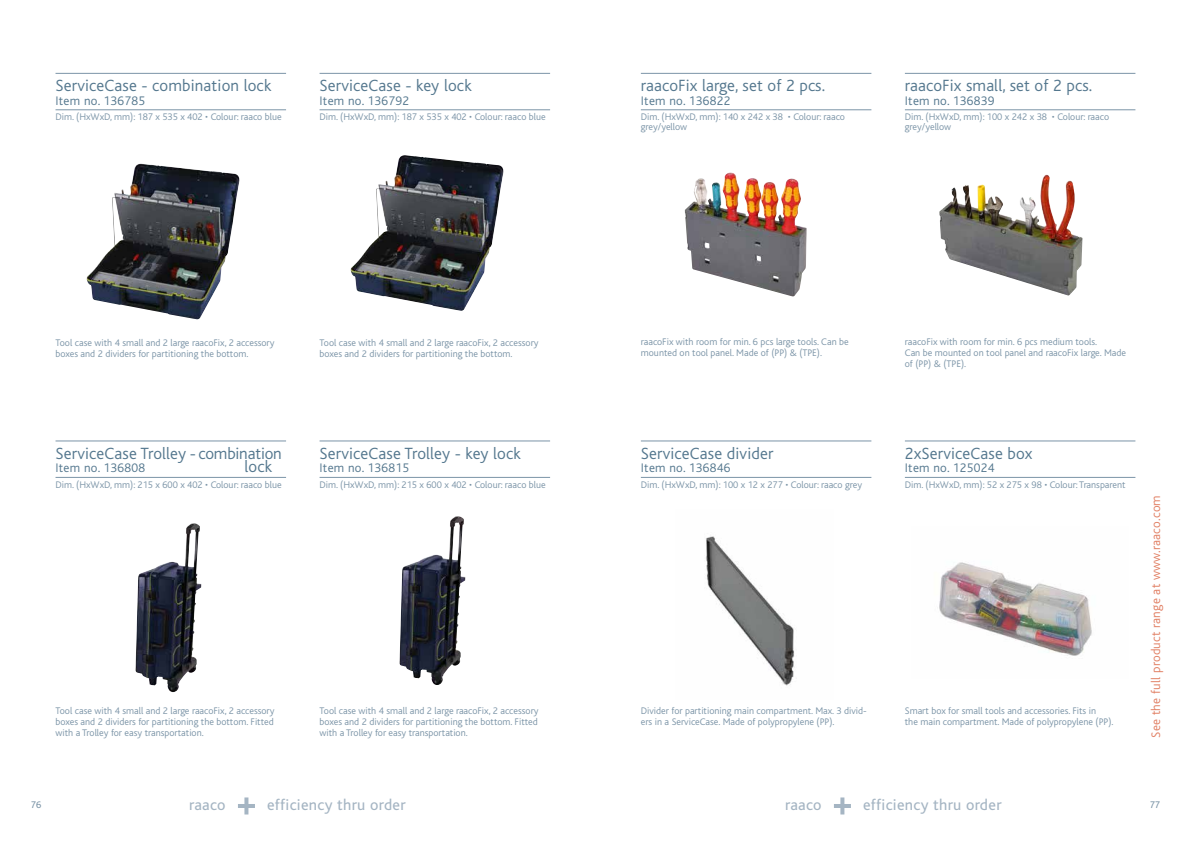
<style>
.page{position:relative;width:1191px;height:842px;background:#fff}
.page>*{position:absolute;margin:0;border:0;box-sizing:border-box;transform-origin:0 0}
.t1{font:300 17px "Bliss";letter-spacing:.01em;color:#54778e}
.t2{font:16px "Bliss";letter-spacing:.02em;color:#a5b5c3}
.t3{font:300 13px "Bliss";letter-spacing:.02em;color:#54778e}
.t4{font:300 13px "Bliss";letter-spacing:.02em;color:#e17f63}
.t5{font:300 10px/11px "Bliss";color:#7b94a7}
.t6{font:10px "Bliss";color:#7b94a7}
</style>
<div class="page">
<hr style="left:834px;top:804px;width:17px;height:4px;background:#a5b5c3">
<svg style="left:840px;top:797px;width:4px;height:17px"></svg>
<hr style="left:238px;top:804px;width:17px;height:4px;background:#a5b5c3">
<svg style="left:244px;top:797px;width:4px;height:17px"></svg>
<hr style="left:319px;top:73px;width:231px;height:1px;background:#7b94a7">
<hr style="left:319px;top:441px;width:231px;height:1px;background:#7b94a7">
<hr style="left:56px;top:73px;width:230px;height:1px;background:#7b94a7">
<hr style="left:56px;top:441px;width:230px;height:1px;background:#7b94a7">
<hr style="left:319px;top:110px;width:231px;height:1px;background:#7b94a7">
<hr style="left:319px;top:477px;width:231px;height:1px;background:#7b94a7">
<hr style="left:56px;top:110px;width:230px;height:1px;background:#7b94a7">
<hr style="left:56px;top:477px;width:230px;height:1px;background:#7b94a7">
<hr style="left:905px;top:73px;width:230px;height:1px;background:#7b94a7">
<hr style="left:905px;top:441px;width:230px;height:1px;background:#7b94a7">
<hr style="left:641px;top:73px;width:230px;height:1px;background:#7b94a7">
<hr style="left:641px;top:441px;width:230px;height:1px;background:#7b94a7">
<hr style="left:905px;top:110px;width:230px;height:1px;background:#7b94a7">
<hr style="left:905px;top:477px;width:230px;height:1px;background:#7b94a7">
<hr style="left:641px;top:110px;width:230px;height:1px;background:#7b94a7">
<hr style="left:641px;top:477px;width:230px;height:1px;background:#7b94a7">
<img style="left:685px;top:172px;width:121px;height:125px">
<img style="left:706px;top:536px;width:89px;height:150px">
<img style="left:939px;top:175px;width:143px;height:121px">
<img style="left:939px;top:562px;width:153px;height:94px">
<img style="left:350px;top:155px;width:154px;height:156px">
<img style="left:86px;top:164px;width:154px;height:156px">
<img style="left:135px;top:523px;width:66px;height:169px">
<img style="left:399px;top:516px;width:66px;height:169px">
<h1 class="t1" style="left:56px;top:77px;width:217px">ServiceCase - combination lock</h1>
<h3 class="t3" style="left:56px;top:94px;width:91px">Item no. 136785</h3>
<p class="t5" style="left:56px;top:111px;width:228px">Dim. (HxWxD, mm): 187 x 535 x 402 • Colour: raaco blue</p>
<h1 class="t1" style="left:319px;top:77px;width:154px">ServiceCase - key lock</h1>
<h3 class="t3" style="left:319px;top:94px;width:91px">Item no. 136792</h3>
<p class="t5" style="left:319px;top:111px;width:228px">Dim. (HxWxD, mm): 187 x 535 x 402 • Colour: raaco blue</p>
<p class="t5" style="left:56px;top:337px;width:220px">Tool case with 4 small and 2 large raacoFix, 2 accessory boxes and 2 dividers for partitioning the bottom.</p>
<h1 class="t1" style="left:56px;top:444px;width:228px">ServiceCase Trolley - combination</h1>
<h3 class="t3" style="left:56px;top:461px;width:91px">Item no. 136808</h3>
<h1 class="t1" style="left:244px;top:458px;width:29px">lock</h1>
<p class="t5" style="left:56px;top:479px;width:228px">Dim. (HxWxD, mm): 215 x 600 x 402 • Colour: raaco blue</p>
<p class="t5" style="left:319px;top:337px;width:220px">Tool case with 4 small and 2 large raacoFix, 2 accessory boxes and 2 dividers for partitioning the bottom.</p>
<h1 class="t1" style="left:319px;top:444px;width:203px">ServiceCase Trolley - key lock</h1>
<h3 class="t3" style="left:319px;top:461px;width:91px">Item no. 136815</h3>
<p class="t5" style="left:319px;top:479px;width:228px">Dim. (HxWxD, mm): 215 x 600 x 402 • Colour: raaco blue</p>
<p class="t5" style="left:56px;top:705px;width:220px;text-align:justify">Tool case with 4 small and 2 large raacoFix, 2 accessory boxes and 2 dividers for partitioning the bottom. Fitted with a Trolley for easy transportation.</p>
<p class="t5" style="left:319px;top:705px;width:220px;text-align:justify">Tool case with 4 small and 2 large raacoFix, 2 accessory boxes and 2 dividers for partitioning the bottom. Fitted with a Trolley for easy transportation.</p>
<h1 class="t1" style="left:641px;top:77px;width:186px">raacoFix large, set of 2 pcs.</h1>
<h3 class="t3" style="left:641px;top:94px;width:91px">Item no. 136822</h3>
<p class="t5" style="left:641px;top:112px;width:206px;line-height:10px">Dim. (HxWxD, mm): 140 x 242 x 38 • Colour: raaco grey/yellow</p>
<h1 class="t1" style="left:905px;top:77px;width:189px">raacoFix small, set of 2 pcs.</h1>
<h3 class="t3" style="left:905px;top:94px;width:91px">Item no. 136839</h3>
<p class="t5" style="left:905px;top:112px;width:206px;line-height:10px">Dim. (HxWxD, mm): 100 x 242 x 38 • Colour: raaco grey/yellow</p>
<p class="t5" style="left:641px;top:336px;width:209px">raacoFix with room for min. 6 pcs large tools. Can be mounted on tool panel. Made of (PP) &amp; (TPE).</p>
<p class="t5" style="left:905px;top:336px;width:223px">raacoFix with room for min. 6 pcs medium tools.<br>Can be mounted on tool panel and raacoFix large. Made of (PP) &amp; (TPE).</p>
<h1 class="t1" style="left:641px;top:444px;width:134px">ServiceCase divider</h1>
<h3 class="t3" style="left:641px;top:461px;width:91px">Item no. 136846</h3>
<p class="t5" style="left:641px;top:479px;width:223px">Dim. (HxWxD, mm): 100 x 12 x 277 • Colour: raaco grey</p>
<h1 class="t1" style="left:905px;top:444px;width:129px">2xServiceCase box</h1>
<h3 class="t3" style="left:905px;top:461px;width:91px">Item no. 125024</h3>
<p class="t5" style="left:905px;top:479px;width:222px">Dim. (HxWxD, mm): 52 x 275 x 98 • Colour: Transparent</p>
<p class="t5" style="left:641px;top:705px;width:227px">Divider for partitioning main compartment. Max. 3 divid&shy;ers in a ServiceCase. Made of polypropylene (PP).</p>
<p class="t5" style="left:905px;top:705px;width:210px">Smart box for small tools and accessories. Fits in<br>the main compartment. Made of polypropylene (PP).</p>
<h3 class="t4" style="left:1149px;top:738px;width:244px;rotate:-90deg">See the full product range at www.raaco.com</h3>
<h2 class="t2" style="left:189px;top:797px;width:38px">raaco</h2>
<h2 class="t2" style="left:267px;top:797px;width:140px">efficiency thru order</h2>
<h2 class="t2" style="left:785px;top:797px;width:38px">raaco</h2>
<h2 class="t2" style="left:863px;top:797px;width:140px">efficiency thru order</h2>
<p class="t6" style="left:31px;top:799px;width:12px">76</p>
<p class="t6" style="left:1149px;top:799px;width:12px">77</p>
</div>
